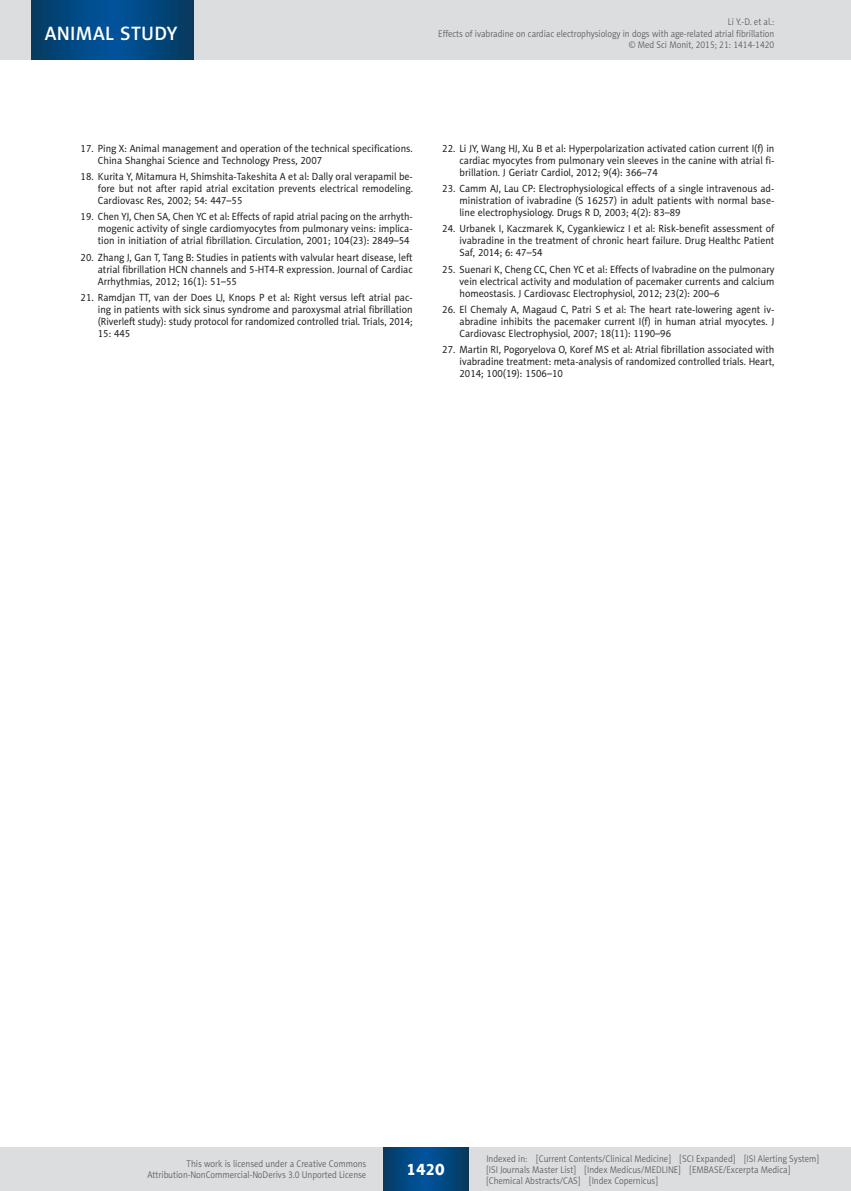
<style>
.page{position:relative;width:851px;height:1191px;background:#fff}
.page>*{position:absolute;margin:0;border:0;box-sizing:border-box;transform-origin:0 0}
.t1{font:19.5px "Naomi Sans EFN Medium";letter-spacing:.015em;color:#fff}
.t2{font:16.5px "Naomi Sans EFN Heavy";color:#fff}
.MSM_Referencje_punkt{font:10.5px/12px "Naomi Sans EFN";color:#231f20;text-align:justify;scale:.95 1}
.MSM_Referencje_punkt-2{font:10.5px/12px "Naomi Sans EFN";color:#231f20;text-align:justify;scale:.93 1}
.MSM_Referencje_punkt-3{font:10.5px/12px "Naomi Sans EFN";color:#231f20;text-align:justify;scale:.94 1}
.t3{font:9.75px/11.2px "Naomi Sans EFN Light";color:#57585a;text-align:right;scale:.9 1}
</style>
<div class="page">
<div style="left:0;top:1148px;width:850px;height:43px;background:#dcdddf"></div>
<svg style="left:383px;top:1147px;width:85px;height:43px;background:#02477e"></svg>
<div style="left:0;top:0;width:850px;height:60px;background:#dcdddf"></div>
<svg style="left:32px;top:0;width:161px;height:60px;background:#02477f"></svg>
<h1 class="t1" style="left:45px;top:22px;width:134px">ANIMAL STUDY</h1>
<p class="t3" style="left:438px;top:16px;width:375px">Li Y.-D. et al.:<br>Effects of ivabradine on cardiac electrophysiology in dogs with age-related atrial fibrillation © Med Sci Monit, 2015; 21: 1414-1420</p>
<p class="MSM_Referencje_punkt" style="left:98px;top:142px;width:333px;text-indent:-17px">17. Ping X: Animal management and operation of the technical specifications.<br>China Shanghai Science and Technology Press, 2007</p>
<p class="MSM_Referencje_punkt" style="left:98px;top:171px;width:333px;text-indent:-17px">18. Kurita Y, Mitamura H, Shimshita-Takeshita A et al: Dally oral verapamil be&shy;fore but not after rapid atrial excitation prevents electrical remodeling.<br>Cardiovasc Res, 2002; 54: 447–55</p>
<p class="MSM_Referencje_punkt-2" style="left:98px;top:211px;width:340px;text-indent:-17px">19. Chen YJ, Chen SA, Chen YC et al: Effects of rapid atrial pacing on the arrhyth&shy;mogenic activity of single cardiomyocytes from pulmonary veins: implica&shy;tion in initiation of atrial fibrillation. Circulation, 2001; 104(23): 2849–54</p>
<p class="MSM_Referencje_punkt" style="left:98px;top:251px;width:333px;text-indent:-17px">20. Zhang J, Gan T, Tang B: Studies in patients with valvular heart disease, left atrial fibrillation HCN channels and 5-HT4-R expression. Journal of Cardiac Arrhythmias, 2012; 16(1): 51–55</p>
<p class="MSM_Referencje_punkt" style="left:98px;top:291px;width:333px;text-indent:-17px">21. Ramdjan TT, van der Does LJ, Knops P et al: Right versus left atrial pac&shy;ing in patients with sick sinus syndrome and paroxysmal atrial fibrillation (Riverleft study): study protocol for randomized controlled trial. Trials, 2014; 15: 445</p>
<p class="MSM_Referencje_punkt" style="left:459px;top:142px;width:333px;text-indent:-17px">22. Li JY, Wang HJ, Xu B et al: Hyperpolarization activated cation current I(f) in cardiac myocytes from pulmonary vein sleeves in the canine with atrial fi&shy;brillation. J Geriatr Cardiol, 2012; 9(4): 366–74</p>
<p class="MSM_Referencje_punkt" style="left:459px;top:183px;width:333px;text-indent:-17px">23. Camm AJ, Lau CP: Electrophysiological effects of a single intravenous ad&shy;ministration of ivabradine (S 16257) in adult patients with normal base&shy;line electrophysiology. Drugs R D, 2003; 4(2): 83–89</p>
<p class="MSM_Referencje_punkt" style="left:459px;top:223px;width:333px;text-indent:-17px">24. Urbanek I, Kaczmarek K, Cygankiewicz I et al: Risk-benefit assessment of ivabradine in the treatment of chronic heart failure. Drug Healthc Patient Saf, 2014; 6: 47–54</p>
<p class="MSM_Referencje_punkt-3" style="left:459px;top:263px;width:336px;text-indent:-17px">25. Suenari K, Cheng CC, Chen YC et al: Effects of Ivabradine on the pulmonary vein electrical activity and modulation of pacemaker currents and calcium homeostasis. J Cardiovasc Electrophysiol, 2012; 23(2): 200–6</p>
<p class="MSM_Referencje_punkt" style="left:459px;top:303px;width:333px;text-indent:-17px">26. El Chemaly A, Magaud C, Patri S et al: The heart rate-lowering agent iv&shy;abradine inhibits the pacemaker current I(f) in human atrial myocytes. J Cardiovasc Electrophysiol, 2007; 18(11): 1190–96</p>
<p class="MSM_Referencje_punkt" style="left:459px;top:344px;width:333px;text-indent:-17px">27. Martin RI, Pogoryelova O, Koref MS et al: Atrial fibrillation associated with ivabradine treatment: meta-analysis of randomized controlled trials. Heart, 2014; 100(19): 1506–10</p>
<p class="t3" style="left:147px;top:1158px;width:245px">This work is licensed under a Creative Commons<br>Attribution-NonCommercial-NoDerivs 3.0 Unported License</p>
<h2 class="t2" style="left:406px;top:1159px;width:40px">1420</h2>
<p class="t3" style="left:486px;top:1152px;width:371px;text-align:left">Indexed in: [Current Contents/Clinical Medicine] [SCI Expanded] [ISI Alerting System] [ISI Journals Master List] [Index Medicus/MEDLINE] [EMBASE/Excerpta Medica] [Chemical Abstracts/CAS] [Index Copernicus]</p>
</div>
